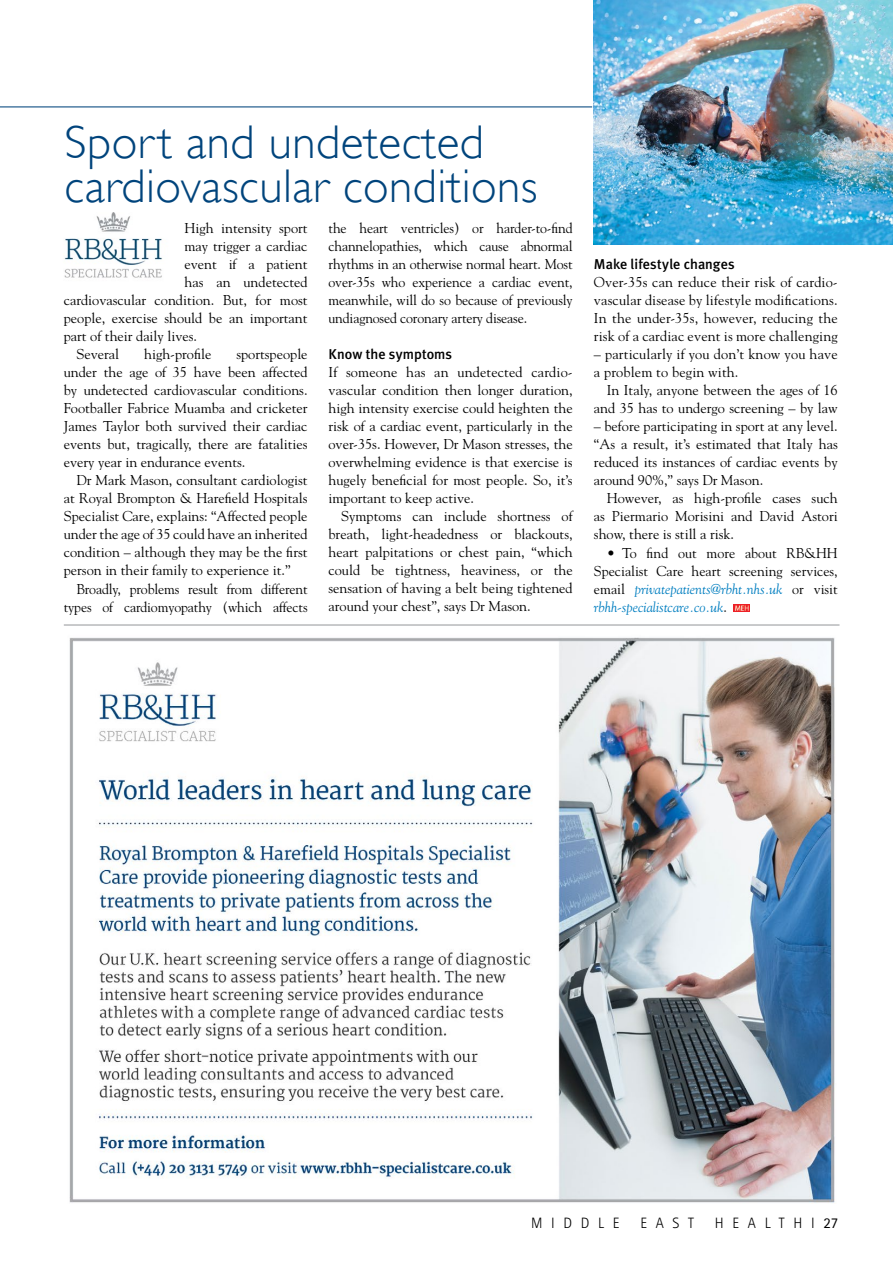
<style>
.page{position:relative;width:893px;height:1263px;background:#fff}
.page>*{position:absolute;margin:0;border:0;box-sizing:border-box;transform-origin:0 0}
.t1{font:300 47.25px/43.7px "Gill Sans";letter-spacing:.01em;color:#00447c}
.t2{font:300 15px "Rotis Sans Serif";letter-spacing:.58em;color:#000}
.t3{font:14.25px/18px "Goudy";color:#000;text-align:justify}
.t4{font:500 14.25px "Meta Plus";letter-spacing:.005em;color:#000}
.s1{font-style:italic;color:#007ec0}
.s2{font-weight:400}
</style>
<div class="page">
<img style="left:734px;top:605px;width:15px;height:6px">
<hr style="left:0;top:106px;width:592px;height:1px;background:#00447c">
<img style="left:593px;top:0;width:300px;height:245px">
<img style="left:64px;top:212px;width:98px;height:66px">
<img style="left:69px;top:637px;width:766px;height:566px">
<hr style="left:64px;top:625px;width:775px;height:1px;background:#939598">
<hr style="left:0;top:0;width:1px;height:1263px;background:#799754">
<h1 class="t1" style="left:64px;top:121px;width:475px">Sport and undetected cardiovascular conditions</h1>
<p class="t3" style="left:184px;top:219px;width:125px">High intensity sport</p>
<p class="t3" style="left:184px;top:237px;width:125px">may trigger a cardiac</p>
<p class="t3" style="left:184px;top:255px;width:125px">event if a patient</p>
<p class="t3" style="left:184px;top:273px;width:125px">has an undetected</p>
<p class="t3" style="left:64px;top:291px;width:245px">cardiovascular condition. But, for most</p>
<p class="t3" style="left:64px;top:309px;width:245px">people, exercise should be an important</p>
<p class="t3" style="left:64px;top:327px;width:135px">part of their daily lives.</p>
<p class="t3" style="left:77px;top:345px;width:44px">Several</p>
<p class="t3" style="left:144px;top:345px;width:69px">high-profile</p>
<p class="t3" style="left:64px;top:345px;width:245px;text-indent:173px">sportspeople under the age of 35 have been affected by undetected cardiovascular conditions.<br>Footballer Fabrice Muamba and cricketer James Taylor both survived their cardiac events but, tragically, there are fatalities every year in endurance events.</p>
<p class="t3" style="left:64px;top:471px;width:245px;text-indent:13px">Dr Mark Mason, consultant cardiologist at Royal Brompton &amp; Harefield Hospitals Specialist Care, explains: “Affected people under the age of 35 could have an inherited condition – although they may be the first person in their family to experience it.”</p>
<p class="t3" style="left:64px;top:579px;width:245px;text-align:right">Broadly, problems result from different types of cardiomyopathy (which affects</p>
<p class="t3" style="left:329px;top:219px;width:246px">the heart ventricles) or harder-to-find channelopathies, which cause abnormal rhythms in an otherwise normal heart. Most over-35s who experience a cardiac event, meanwhile, will do so because of previously undiagnosed coronary artery disease.</p>
<p class="t4" style="left:328px;top:346px;width:125px">Know the symptoms</p>
<p class="t3" style="left:328px;top:363px;width:246px">If someone has an undetected cardio&shy;vascular condition then longer duration, high intensity exercise could heighten the risk of a cardiac event, particularly in the over-35s. However, Dr Mason stresses, the overwhelming evidence is that exercise is hugely beneficial for most people. So, it’s important to keep active.</p>
<p class="t3" style="left:328px;top:507px;width:246px;text-indent:13px">Symptoms can include shortness of breath, light-headedness or blackouts, heart palpitations or chest pain, “which could be tightness, heaviness, or the sensation of having a belt being tightened around your chest”, says Dr Mason.</p>
<p class="t4" style="left:594px;top:256px;width:142px">Make lifestyle changes</p>
<p class="t3" style="left:594px;top:273px;width:245px">Over-35s can reduce their risk of cardio&shy;vascular disease by lifestyle modifications.<br>In the under-35s, however, reducing the risk of a cardiac event is more challenging</p>
<p class="t3" style="left:594px;top:345px;width:245px">– particularly if you don’t know you have a problem to begin with.</p>
<p class="t3" style="left:594px;top:381px;width:245px;text-align:right">In Italy, anyone between the ages of 16 and 35 has to undergo screening – by law</p>
<p class="t3" style="left:594px;top:417px;width:245px">– before participating in sport at any level. “As a result, it’s estimated that Italy has reduced its instances of cardiac events by around 90%,” says Dr Mason.</p>
<p class="t3" style="left:594px;top:489px;width:245px;text-indent:13px">However, as high-profile cases such as Piermario Morisini and David Astori show, there is still a risk.</p>
<p class="t3" style="left:594px;top:543px;width:245px;text-indent:13px">• To find out more about RB&amp;HH Specialist Care heart screening services, email <span class="s1">privatepatients@rbht.nhs.uk</span> or visit <span class="s1">rbhh-specialistcare.co.uk</span>.</p>
<p class="t2" style="left:531px;top:1214px;width:90px">MIDDLE</p>
<p class="t2" style="left:640px;top:1214px;width:55px">EAST</p>
<p class="t2" style="left:715px;top:1214px;width:125px">HEALTHI<span class="s2">27</span></p>
</div>
